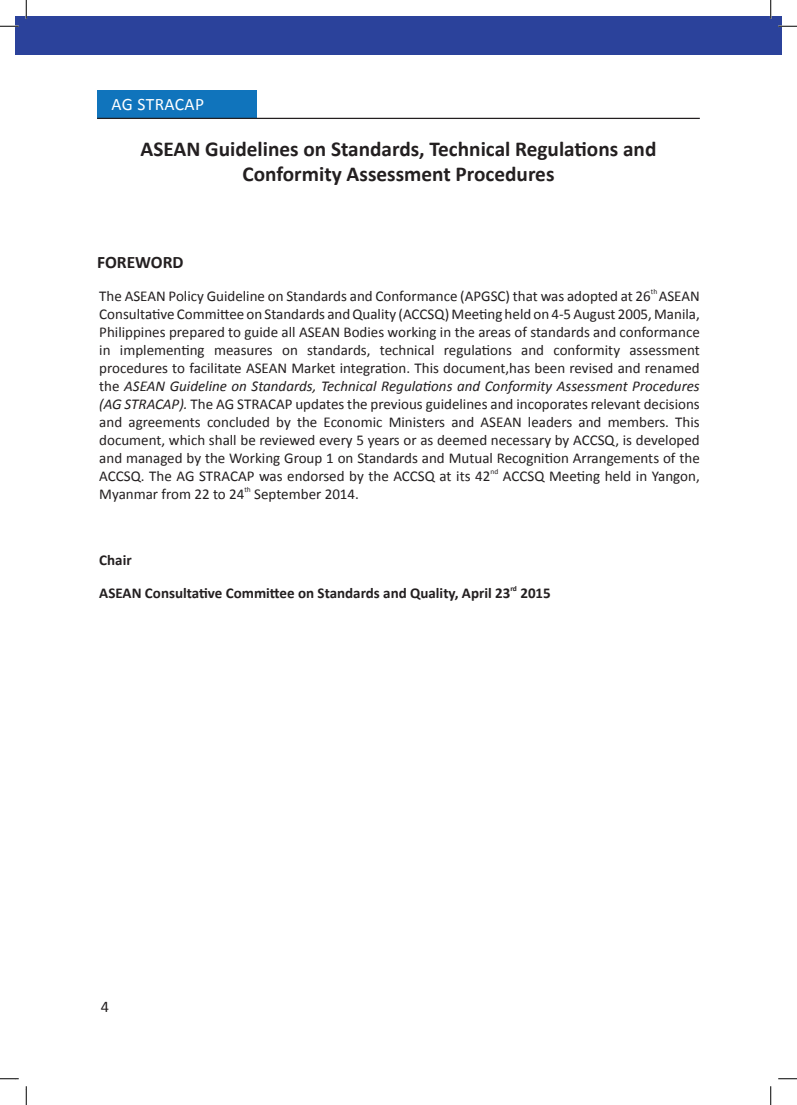
<style>
.page{position:relative;width:797px;height:1105px;background:#fff}
.page>*{position:absolute;margin:0;border:0;box-sizing:border-box;transform-origin:0 0}
.t1{font:700 21.25px "Calibri";color:#231f20}
.t2{font:17.5px "Calibri";letter-spacing:.02em;color:#fff}
.t3{font:700 17.5px "Calibri";color:#231f20}
.t4{font:16.25px "Calibri";color:#231f20}
.t5{font:15px/18px "Calibri";color:#231f20;text-align:justify}
.t6{font:700 15px "Calibri";color:#231f20}
.t7{font:7.5px "Calibri";color:#231f20}
.t8{font:700 7.5px "Calibri";color:#231f20}
.s1{font-style:italic}
</style>
<div class="page">
<div style="left:16px;top:16px;width:765px;height:39px;background:#2b429b"></div>
<div style="left:97px;top:90px;width:160px;height:28px;background:#1074bc"></div>
<hr style="left:97px;top:118px;width:602px;height:1px;background:#231f20">
<svg style="left:0;top:25px;width:19px;height:2px"></svg>
<svg style="left:778px;top:25px;width:19px;height:2px"></svg>
<svg style="left:0;top:1078px;width:19px;height:1px"></svg>
<svg style="left:778px;top:1078px;width:19px;height:1px"></svg>
<svg style="left:25px;top:0;width:2px;height:19px"></svg>
<svg style="left:25px;top:1086px;width:2px;height:19px"></svg>
<svg style="left:770px;top:0;width:1px;height:19px"></svg>
<svg style="left:770px;top:1086px;width:1px;height:19px"></svg>
<p class="t2" style="left:111px;top:93px;width:94px">AG STRACAP</p>
<p class="t1" style="left:140px;top:135px;width:517px">ASEAN Guidelines on Standards, Technical Regulations and</p>
<p class="t1" style="left:242px;top:160px;width:313px">Conformity Assessment Procedures</p>
<p class="t3" style="left:97px;top:251px;width:88px">FOREWORD</p>
<p class="t5" style="left:99px;top:287px;width:553px">The ASEAN Policy Guideline on Standards and Conformance (APGSC) that was adopted at 26</p>
<p class="t7" style="left:651px;top:286px;width:8px">th</p>
<p class="t5" style="left:99px;top:287px;width:602px;text-indent:559px">ASEAN Consultative Committee on Standards and Quality (ACCSQ) Meeting held on 4-5 August 2005, Manila, Philippines prepared to guide all ASEAN Bodies working in the areas of standards and conformance in implementing measures on standards, technical regulations and conformity assessment procedures to facilitate ASEAN Market integration. This document,has been revised and renamed the <span class="s1">ASEAN Guideline on Standards, Technical Regulations and Conformity Assessment Procedures (AG STRACAP).</span> The AG STRACAP updates the previous guidelines and incoporates relevant decisions and agreements concluded by the Economic Ministers and ASEAN leaders and members. This document, which shall be reviewed every 5 years or as deemed necessary by ACCSQ, is developed and managed by the Working Group 1 on Standards and Mutual Recognition Arrangements of the ACCSQ. The AG STRACAP was endorsed by the ACCSQ at its 42</p>
<p class="t7" style="left:490px;top:466px;width:9px">nd</p>
<p class="t5" style="left:503px;top:467px;width:198px">ACCSQ Meeting held in Yangon,</p>
<p class="t5" style="left:99px;top:485px;width:147px">Myanmar from 22 to 24</p>
<p class="t7" style="left:244px;top:484px;width:8px">th</p>
<p class="t5" style="left:254px;top:485px;width:106px">September 2014.</p>
<p class="t6" style="left:99px;top:551px;width:34px">Chair</p>
<p class="t6" style="left:99px;top:584px;width:412px">ASEAN Consultative Committee on Standards and Quality, April 23</p>
<p class="t8" style="left:510px;top:583px;width:8px">rd</p>
<p class="t6" style="left:520px;top:584px;width:32px">2015</p>
<p class="t4" style="left:101px;top:996px;width:10px">4</p>
</div>
